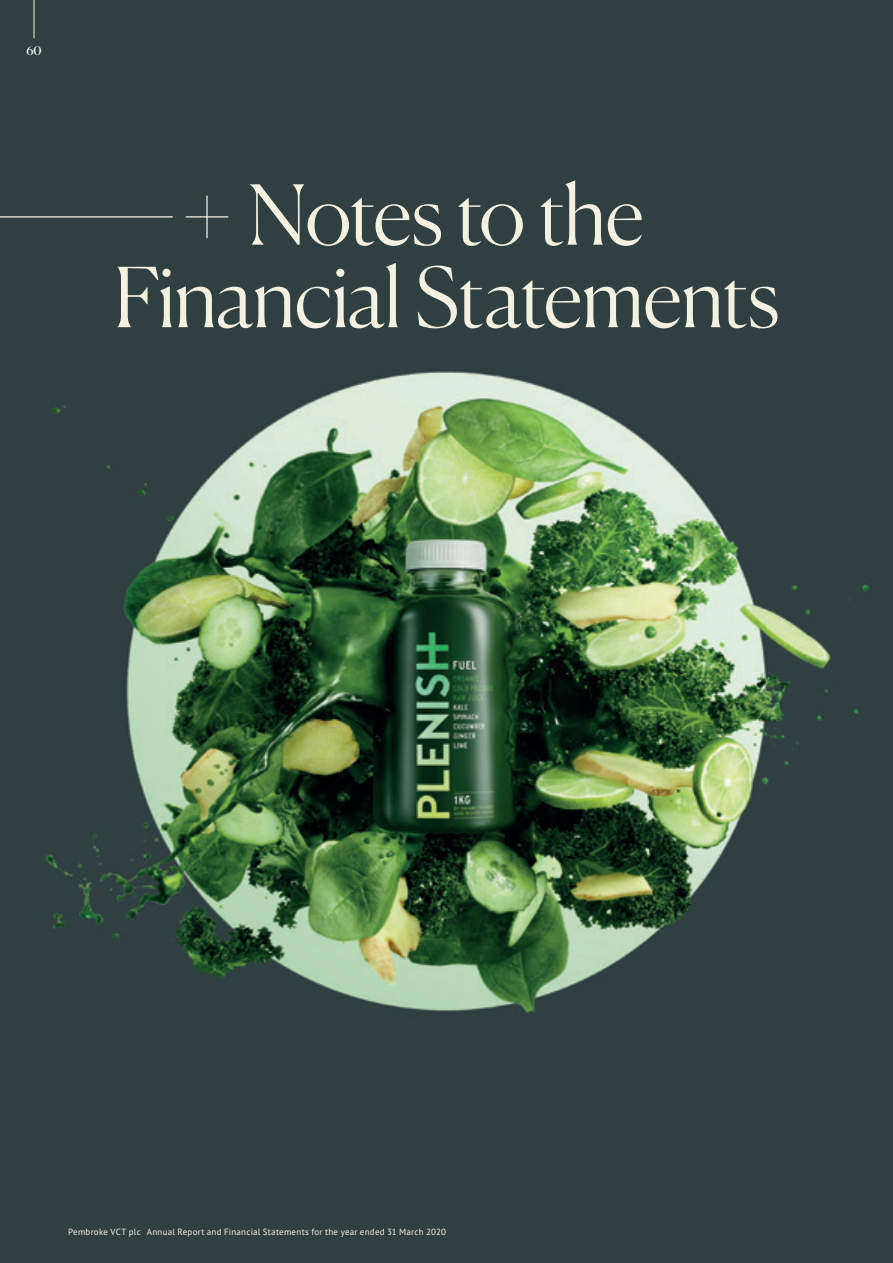
<style>
.page{position:relative;width:893px;height:1263px;background:#fff}
.page>*{position:absolute;margin:0;border:0;box-sizing:border-box;transform-origin:0 0}
.t1{font:300 82.5px/82.5px "Canela";letter-spacing:-.02em;color:#f4f0e2;text-align:center}
.t2{font:12px "Canela";color:#fff}
.t3{font:9px "PT Sans Pro";letter-spacing:.025em;color:#f4f0e2}
</style>
<div class="page">
<img style="left:0;top:0;width:893px;height:1263px">
<hr style="left:0;top:216px;width:173px;height:1px;background:#f4f0e2">
<hr style="left:206px;top:196px;width:2px;height:42px;background:#f4f0e2">
<hr style="left:186px;top:216px;width:42px;height:1px;background:#f4f0e2">
<hr style="left:34px;top:0;width:1px;height:38px;background:#f4f0e2">
<h2 class="t2" style="left:26px;top:42px;width:17px">60</h2>
<h1 class="t1" style="left:113px;top:167px;width:667px">Notes to the<br>Financial Statements</h1>
<p class="t3" style="left:68px;top:1225px;width:379px">Pembroke VCT plc Annual Report and Financial Statements for the year ended 31 March 2020</p>
</div>
